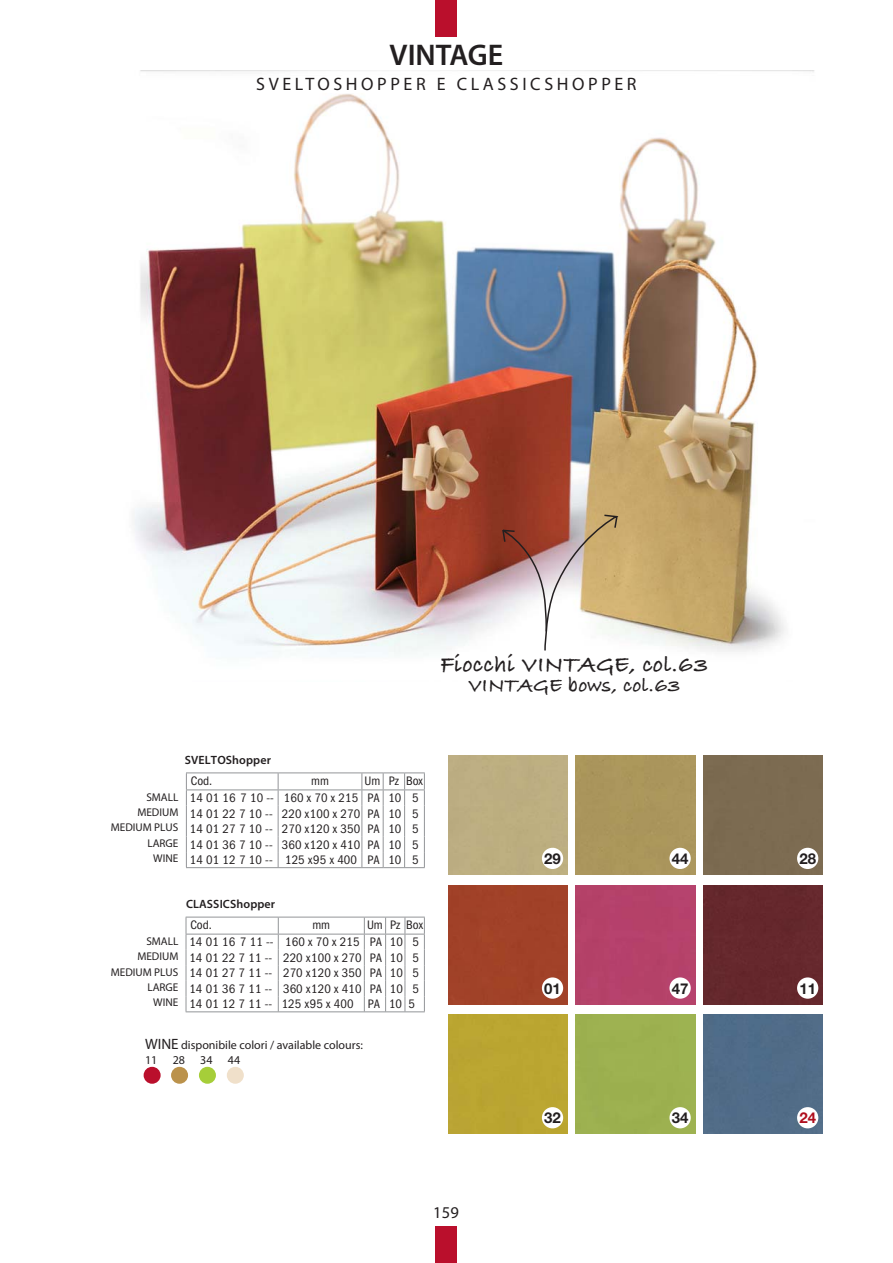
<style>
.page{position:relative;width:893px;height:1263px;background:#fff}
.page>*{position:absolute;margin:0;border:0;box-sizing:border-box;transform-origin:0 0}
.t1{font:600 30px "Myriad Pro";color:#231f20}
.t2{font:700 24px "Bradley Hand ITCTT";letter-spacing:.01em;color:#231f20}
.t3{font:700 21px "Bradley Hand ITCTT";letter-spacing:.01em;color:#231f20}
.t4{font:18px "Myriad Pro";letter-spacing:.2em;color:#231f20}
.t5{font:16.5px "Myriad Pro";color:#231f20}
.t6{font:700 15px "Helvetica Neue LT Std";color:#231f20}
.t7{font:700 15px "Helvetica Neue LT Std";color:#b00f1e}
.t8{font:condensed 12.75px/15.6px "ITC Franklin Gothic Std";letter-spacing:.005em;color:#231f20}
.t9{font:12px/15px "Myriad Pro";color:#231f20}
.t10{font:600 12px "Myriad Pro";letter-spacing:.01em;color:#231f20}
.t11{font:11.25px/15.3px "Myriad Pro";color:#231f20;text-align:right}
.s1{font-size:15px}
</style>
<div class="page">
<div style="left:436px;top:0;width:21px;height:36px;background:#ba0f2c"></div>
<div style="left:436px;top:1227px;width:21px;height:36px;background:#ba0f2c"></div>
<img style="left:134px;top:70px;width:680px;height:584px">
<div style="left:448px;top:885px;width:119px;height:119px;background:#a14128"></div>
<div style="left:542px;top:977px;width:21px;height:22px;background:#fff;border-radius:50%"></div>
<div style="left:576px;top:885px;width:119px;height:119px;background:#b54169"></div>
<div style="left:669px;top:977px;width:22px;height:22px;background:#fff;border-radius:50%"></div>
<div style="left:703px;top:885px;width:119px;height:119px;background:#65282c"></div>
<div style="left:797px;top:977px;width:21px;height:22px;background:#fff;border-radius:50%"></div>
<div style="left:703px;top:756px;width:119px;height:119px;background:#7c6b51"></div>
<div style="left:797px;top:848px;width:21px;height:21px;background:#fff;border-radius:50%"></div>
<div style="left:576px;top:756px;width:119px;height:119px;background:#aa965c"></div>
<div style="left:669px;top:848px;width:22px;height:21px;background:#fff;border-radius:50%"></div>
<div style="left:448px;top:1015px;width:119px;height:119px;background:#baa531"></div>
<div style="left:542px;top:1107px;width:21px;height:21px;background:#fff;border-radius:50%"></div>
<div style="left:576px;top:1015px;width:119px;height:119px;background:#9db150"></div>
<div style="left:669px;top:1107px;width:22px;height:21px;background:#fff;border-radius:50%"></div>
<div style="left:703px;top:1015px;width:119px;height:119px;background:#516c88"></div>
<div style="left:797px;top:1107px;width:21px;height:21px;background:#fff;border-radius:50%"></div>
<hr style="left:186px;top:773px;width:92px;height:1px;background:#939598">
<hr style="left:278px;top:773px;width:84px;height:1px;background:#939598">
<hr style="left:186px;top:790px;width:92px;height:1px;background:#939598">
<hr style="left:278px;top:790px;width:84px;height:1px;background:#939598">
<svg style="left:186px;top:773px;width:1px;height:94px"></svg>
<svg style="left:278px;top:773px;width:1px;height:94px"></svg>
<hr style="left:186px;top:867px;width:176px;height:1px;background:#939598">
<svg style="left:361px;top:773px;width:64px;height:95px"></svg>
<hr style="left:383px;top:867px;width:42px;height:1px;background:#939598">
<hr style="left:186px;top:917px;width:92px;height:1px;background:#939598">
<hr style="left:278px;top:917px;width:86px;height:1px;background:#939598">
<hr style="left:186px;top:934px;width:92px;height:1px;background:#939598">
<hr style="left:278px;top:934px;width:86px;height:1px;background:#939598">
<svg style="left:186px;top:917px;width:1px;height:94px"></svg>
<svg style="left:278px;top:917px;width:1px;height:94px"></svg>
<svg style="left:364px;top:917px;width:61px;height:94px"></svg>
<hr style="left:186px;top:1011px;width:239px;height:1px;background:#939598">
<div style="left:144px;top:1067px;width:17px;height:17px;background:#ba0f2c;border-radius:50%"></div>
<div style="left:171px;top:1067px;width:17px;height:17px;background:#bb924b;border-radius:50%"></div>
<div style="left:199px;top:1067px;width:17px;height:17px;background:#a6ce39;border-radius:50%"></div>
<div style="left:227px;top:1067px;width:17px;height:17px;background:#f0e0ca;border-radius:50%"></div>
<svg style="left:501px;top:514px;width:118px;height:138px"></svg>
<h1 class="t1" style="left:390px;top:44px;width:115px">VINTAGE</h1>
<h3 class="t4" style="left:256px;top:77px;width:382px">SVELTOSHOPPER E CLASSICSHOPPER</h3>
<h2 class="t2" style="left:440px;top:651px;width:269px">Fiocchi VINTAGE, col.63</h2>
<h3 class="t3" style="left:468px;top:673px;width:214px">VINTAGE bows, col.63</h3>
<p class="t10" style="left:185px;top:756px;width:88px">SVELTOShopper</p>
<p class="t8" style="left:191px;top:773px;width:23px">Cod.</p>
<p class="t8" style="left:311px;top:773px;width:19px">mm</p>
<p class="t8" style="left:190px;top:772px;width:235px;line-height:17px;text-indent:175px">Um Pz Box<br>14 01 16 7 10 -- 160 x 70 x 215 PA 10 5</p>
<p class="t8" style="left:190px;top:805px;width:230px;text-align:justify">14 01 22 7 10 -- 220 x 100 x 270 PA 10 5<br>14 01 27 7 10 -- 270 x 120 x 350 PA 10 5<br>14 01 36 7 10 -- 360 x 120 x 410 PA 10 5<br>14 01 12 7 10 -- 125 x 95 x 400 PA 10 5</p>
<p class="t10" style="left:186px;top:899px;width:91px">CLASSICShopper</p>
<p class="t8" style="left:190px;top:917px;width:23px">Cod.</p>
<p class="t8" style="left:312px;top:917px;width:19px">mm</p>
<p class="t11" style="left:111px;top:790px;width:69px">SMALL<br>MEDIUM<br>MEDIUM PLUS<br>LARGE<br>WINE</p>
<p class="t8" style="left:189px;top:916px;width:235px;line-height:17px;text-indent:178px">Um Pz Box<br>14 01 16 7 11 -- 160 x 70 x 215 PA 10 5</p>
<p class="t8" style="left:189px;top:950px;width:231px;text-align:justify">14 01 22 7 11 -- 220 x 100 x 270 PA 10 5<br>14 01 27 7 11 -- 270 x 120 x 350 PA 10 5<br>14 01 36 7 11 -- 360 x 120 x 410 PA 10 5<br>14 01 12 7 11 -- 125 x 95 x 400 PA 10 5</p>
<p class="t11" style="left:111px;top:934px;width:69px">SMALL<br>MEDIUM<br>MEDIUM PLUS<br>LARGE<br>WINE</p>
<p class="t9" style="left:145px;top:1039px;width:219px"><span class="s1">WINE</span> disponibile colori / available colours:<br>11</p>
<p class="t9" style="left:173px;top:1054px;width:14px">28</p>
<p class="t9" style="left:200px;top:1054px;width:14px">34</p>
<p class="t9" style="left:228px;top:1054px;width:14px">44</p>
<p class="t6" style="left:544px;top:850px;width:18px">29</p>
<p class="t6" style="left:672px;top:850px;width:18px">44</p>
<p class="t6" style="left:799px;top:850px;width:18px">28</p>
<p class="t6" style="left:544px;top:980px;width:18px">01</p>
<p class="t6" style="left:672px;top:980px;width:18px">47</p>
<p class="t6" style="left:799px;top:980px;width:18px">11</p>
<p class="t6" style="left:544px;top:1109px;width:18px">32</p>
<p class="t6" style="left:672px;top:1109px;width:18px">34</p>
<p class="t7" style="left:799px;top:1109px;width:18px">24</p>
<p class="t5" style="left:433px;top:1206px;width:27px">159</p>
</div>
